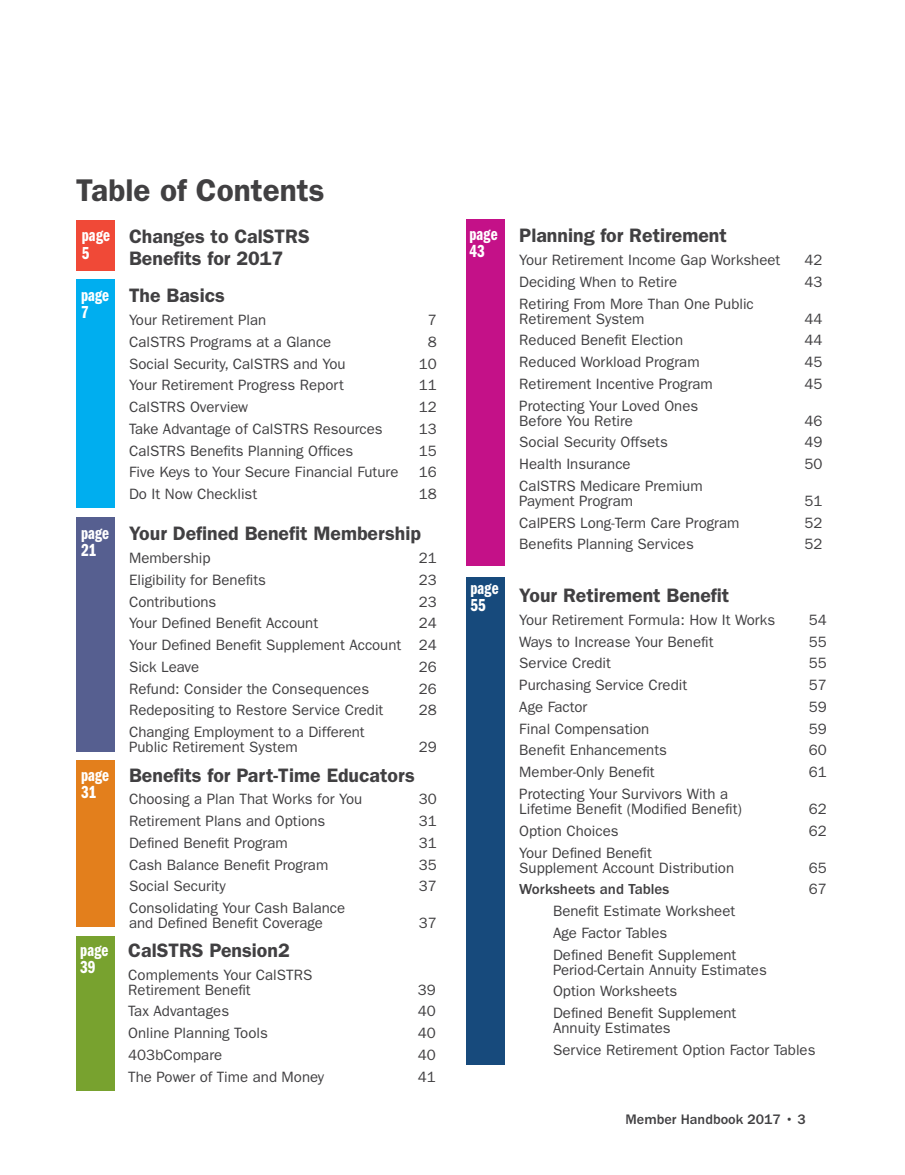
<style>
.page{position:relative;width:905px;height:1175px;background:#fff}
.page>*{position:absolute;margin:0;border:0;box-sizing:border-box;transform-origin:0 0}
.t1{font:600 31.5px "ITC Franklin Gothic Std";color:#414042}
.t2{font:600 19.5px/22.5px "ITC Franklin Gothic Std";color:#414042}
.t3{font:18px/17px "ITC Franklin Gothic Std Dm Cp";color:#fff}
.t4{font:15px/15px "ITC Franklin Gothic Std";color:#414042}
.t5{font:500 15px "ITC Franklin Gothic Std";color:#414042}
.t6{font:500 14.25px "ITC Franklin Gothic Std";color:#414042}
</style>
<div class="page">
<div style="left:76px;top:279px;width:39px;height:229px;background:#00aeef"></div>
<div style="left:76px;top:220px;width:39px;height:51px;background:#f04937"></div>
<div style="left:76px;top:517px;width:39px;height:234px;background:#565f90"></div>
<div style="left:76px;top:760px;width:39px;height:166px;background:#e37f1c"></div>
<div style="left:77px;top:936px;width:38px;height:154px;background:#78a22f"></div>
<div style="left:466px;top:219px;width:38px;height:346px;background:#c41188"></div>
<div style="left:466px;top:577px;width:38px;height:487px;background:#174a7c"></div>
<h1 class="t1" style="left:76px;top:172px;width:250px">Table of Contents</h1>
<p class="t3" style="left:82px;top:227px;width:29px">page<br>5</p>
<h2 class="t2" style="left:129px;top:225px;width:182px">Changes to CalSTRS<br>Benefits for 2017</h2>
<p class="t3" style="left:81px;top:287px;width:29px">page<br>7</p>
<h2 class="t2" style="left:129px;top:284px;width:97px">The Basics</h2>
<p class="t4" style="left:129px;top:312px;width:139px">Your Retirement Plan</p>
<p class="t4" style="left:428px;top:312px;width:10px">7</p>
<p class="t4" style="left:129px;top:334px;width:204px">CalSTRS Programs at a Glance</p>
<p class="t4" style="left:428px;top:334px;width:10px">8</p>
<p class="t4" style="left:129px;top:356px;width:218px">Social Security, CalSTRS and You</p>
<p class="t4" style="left:418px;top:356px;width:19px">10</p>
<p class="t4" style="left:129px;top:378px;width:216px">Your Retirement Progress Report</p>
<p class="t4" style="left:418px;top:378px;width:19px">11</p>
<p class="t4" style="left:129px;top:399px;width:121px">CalSTRS Overview</p>
<p class="t4" style="left:418px;top:399px;width:19px">12</p>
<p class="t4" style="left:129px;top:421px;width:255px">Take Advantage of CalSTRS Resources</p>
<p class="t4" style="left:418px;top:421px;width:19px">13</p>
<p class="t4" style="left:129px;top:443px;width:226px">CalSTRS Benefits Planning Offices</p>
<p class="t4" style="left:418px;top:443px;width:19px">15</p>
<p class="t4" style="left:129px;top:465px;width:271px">Five Keys to Your Secure Financial Future</p>
<p class="t4" style="left:418px;top:465px;width:19px">16</p>
<p class="t4" style="left:129px;top:486px;width:130px">Do It Now Checklist</p>
<p class="t4" style="left:418px;top:486px;width:19px">18</p>
<p class="t3" style="left:81px;top:525px;width:29px">page<br>21</p>
<h2 class="t2" style="left:129px;top:522px;width:293px">Your Defined Benefit Membership</h2>
<p class="t4" style="left:129px;top:550px;width:83px">Membership</p>
<p class="t4" style="left:418px;top:550px;width:19px">21</p>
<p class="t4" style="left:129px;top:572px;width:138px">Eligibility for Benefits</p>
<p class="t4" style="left:418px;top:572px;width:19px">23</p>
<p class="t4" style="left:129px;top:594px;width:89px">Contributions</p>
<p class="t4" style="left:418px;top:594px;width:19px">23</p>
<p class="t4" style="left:129px;top:616px;width:190px">Your Defined Benefit Account</p>
<p class="t4" style="left:129px;top:612px;width:309px;line-height:21.8px;text-align:justify;text-indent:290px">24<br>Your Defined Benefit Supplement Account 24<br>Sick Leave</p>
<p class="t4" style="left:418px;top:659px;width:19px">26</p>
<p class="t4" style="left:129px;top:681px;width:241px">Refund: Consider the Consequences</p>
<p class="t4" style="left:418px;top:681px;width:19px">26</p>
<p class="t4" style="left:129px;top:703px;width:256px">Redepositing to Restore Service Credit</p>
<p class="t4" style="left:418px;top:703px;width:19px">28</p>
<p class="t4" style="left:129px;top:724px;width:237px">Changing Employment to a Different<br>Public Retirement System</p>
<p class="t4" style="left:418px;top:739px;width:19px">29</p>
<p class="t3" style="left:81px;top:766px;width:29px">page<br>31</p>
<h2 class="t2" style="left:129px;top:764px;width:287px">Benefits for Part-Time Educators</h2>
<p class="t4" style="left:129px;top:792px;width:235px">Choosing a Plan That Works for You</p>
<p class="t4" style="left:418px;top:792px;width:19px">30</p>
<p class="t4" style="left:129px;top:813px;width:198px">Retirement Plans and Options</p>
<p class="t4" style="left:418px;top:813px;width:19px">31</p>
<p class="t4" style="left:129px;top:835px;width:160px">Defined Benefit Program</p>
<p class="t4" style="left:418px;top:835px;width:19px">31</p>
<p class="t4" style="left:129px;top:857px;width:201px">Cash Balance Benefit Program</p>
<p class="t4" style="left:418px;top:857px;width:19px">35</p>
<p class="t4" style="left:129px;top:879px;width:98px">Social Security</p>
<p class="t4" style="left:418px;top:879px;width:19px">37</p>
<p class="t4" style="left:129px;top:900px;width:217px">Consolidating Your Cash Balance and Defined Benefit Coverage</p>
<p class="t4" style="left:418px;top:915px;width:19px">37</p>
<p class="t3" style="left:80px;top:941px;width:29px">page<br>39</p>
<h2 class="t2" style="left:128px;top:939px;width:163px">CalSTRS Pension2</h2>
<p class="t4" style="left:128px;top:967px;width:185px">Complements Your CalSTRS<br>Retirement Benefit</p>
<p class="t4" style="left:418px;top:982px;width:19px">39</p>
<p class="t4" style="left:128px;top:1003px;width:102px">Tax Advantages</p>
<p class="t4" style="left:418px;top:1003px;width:19px">40</p>
<p class="t4" style="left:128px;top:1025px;width:141px">Online Planning Tools</p>
<p class="t4" style="left:418px;top:1025px;width:19px">40</p>
<p class="t4" style="left:128px;top:1047px;width:95px">403bCompare</p>
<p class="t4" style="left:418px;top:1047px;width:19px">40</p>
<p class="t4" style="left:128px;top:1069px;width:197px">The Power of Time and Money</p>
<p class="t4" style="left:418px;top:1069px;width:19px">41</p>
<p class="t3" style="left:469px;top:225px;width:29px">page<br>43</p>
<h2 class="t2" style="left:519px;top:224px;width:209px">Planning for Retirement</h2>
<p class="t4" style="left:519px;top:252px;width:262px">Your Retirement Income Gap Worksheet</p>
<p class="t4" style="left:804px;top:252px;width:19px">42</p>
<p class="t4" style="left:519px;top:274px;width:159px">Deciding When to Retire</p>
<p class="t4" style="left:804px;top:274px;width:19px">43</p>
<p class="t4" style="left:519px;top:296px;width:236px">Retiring From More Than One Public<br>Retirement System</p>
<p class="t4" style="left:804px;top:311px;width:19px">44</p>
<p class="t4" style="left:519px;top:333px;width:165px">Reduced Benefit Election</p>
<p class="t4" style="left:804px;top:333px;width:19px">44</p>
<p class="t4" style="left:519px;top:354px;width:182px">Reduced Workload Program</p>
<p class="t4" style="left:804px;top:354px;width:19px">45</p>
<p class="t4" style="left:519px;top:376px;width:195px">Retirement Incentive Program</p>
<p class="t4" style="left:804px;top:376px;width:19px">45</p>
<p class="t4" style="left:519px;top:398px;width:180px">Protecting Your Loved Ones<br>Before You Retire</p>
<p class="t4" style="left:804px;top:413px;width:19px">46</p>
<p class="t4" style="left:519px;top:435px;width:150px">Social Security Offsets</p>
<p class="t4" style="left:804px;top:435px;width:19px">49</p>
<p class="t4" style="left:519px;top:456px;width:113px">Health Insurance</p>
<p class="t4" style="left:804px;top:456px;width:19px">50</p>
<p class="t4" style="left:519px;top:478px;width:185px">CalSTRS Medicare Premium<br>Payment Program</p>
<p class="t4" style="left:804px;top:493px;width:19px">51</p>
<p class="t4" style="left:519px;top:515px;width:222px">CalPERS Long-Term Care Program</p>
<p class="t4" style="left:804px;top:515px;width:19px">52</p>
<p class="t4" style="left:519px;top:537px;width:176px">Benefits Planning Services</p>
<p class="t4" style="left:804px;top:537px;width:19px">52</p>
<p class="t3" style="left:470px;top:579px;width:29px">page<br>55</p>
<h2 class="t2" style="left:519px;top:584px;width:211px">Your Retirement Benefit</h2>
<p class="t4" style="left:519px;top:612px;width:257px">Your Retirement Formula: How It Works</p>
<p class="t4" style="left:808px;top:612px;width:19px">54</p>
<p class="t4" style="left:519px;top:634px;width:196px">Ways to Increase Your Benefit</p>
<p class="t4" style="left:808px;top:634px;width:19px">55</p>
<p class="t4" style="left:519px;top:656px;width:93px">Service Credit</p>
<p class="t4" style="left:808px;top:656px;width:19px">55</p>
<p class="t4" style="left:519px;top:677px;width:169px">Purchasing Service Credit</p>
<p class="t4" style="left:808px;top:677px;width:19px">57</p>
<p class="t4" style="left:519px;top:699px;width:70px">Age Factor</p>
<p class="t4" style="left:808px;top:699px;width:19px">59</p>
<p class="t4" style="left:519px;top:721px;width:131px">Final Compensation</p>
<p class="t4" style="left:808px;top:721px;width:19px">59</p>
<p class="t4" style="left:519px;top:743px;width:149px">Benefit Enhancements</p>
<p class="t4" style="left:808px;top:743px;width:19px">60</p>
<p class="t4" style="left:519px;top:764px;width:137px">Member-Only Benefit</p>
<p class="t4" style="left:808px;top:764px;width:19px">61</p>
<p class="t4" style="left:519px;top:786px;width:224px">Protecting Your Survivors With a<br>Lifetime Benefit (Modified Benefit)</p>
<p class="t4" style="left:808px;top:801px;width:19px">62</p>
<p class="t4" style="left:519px;top:823px;width:101px">Option Choices</p>
<p class="t4" style="left:808px;top:823px;width:19px">62</p>
<p class="t4" style="left:519px;top:845px;width:216px">Your Defined Benefit<br>Supplement Account Distribution</p>
<p class="t4" style="left:808px;top:860px;width:19px">65</p>
<p class="t5" style="left:519px;top:881px;width:151px">Worksheets and Tables</p>
<p class="t4" style="left:808px;top:881px;width:19px">67</p>
<p class="t4" style="left:553px;top:900px;width:185px;line-height:21.8px">Benefit Estimate Worksheet<br>Age Factor Tables<br>Defined Benefit Supplement</p>
<p class="t4" style="left:553px;top:958px;width:215px;line-height:21.8px">Period-Certain Annuity Estimates<br>Option Worksheets<br>Defined Benefit Supplement</p>
<p class="t4" style="left:553px;top:1017px;width:264px;line-height:21.8px">Annuity Estimates<br>Service Retirement Option Factor Tables</p>
<p class="t6" style="left:625px;top:1111px;width:182px">Member Handbook 2017 • 3</p>
</div>
